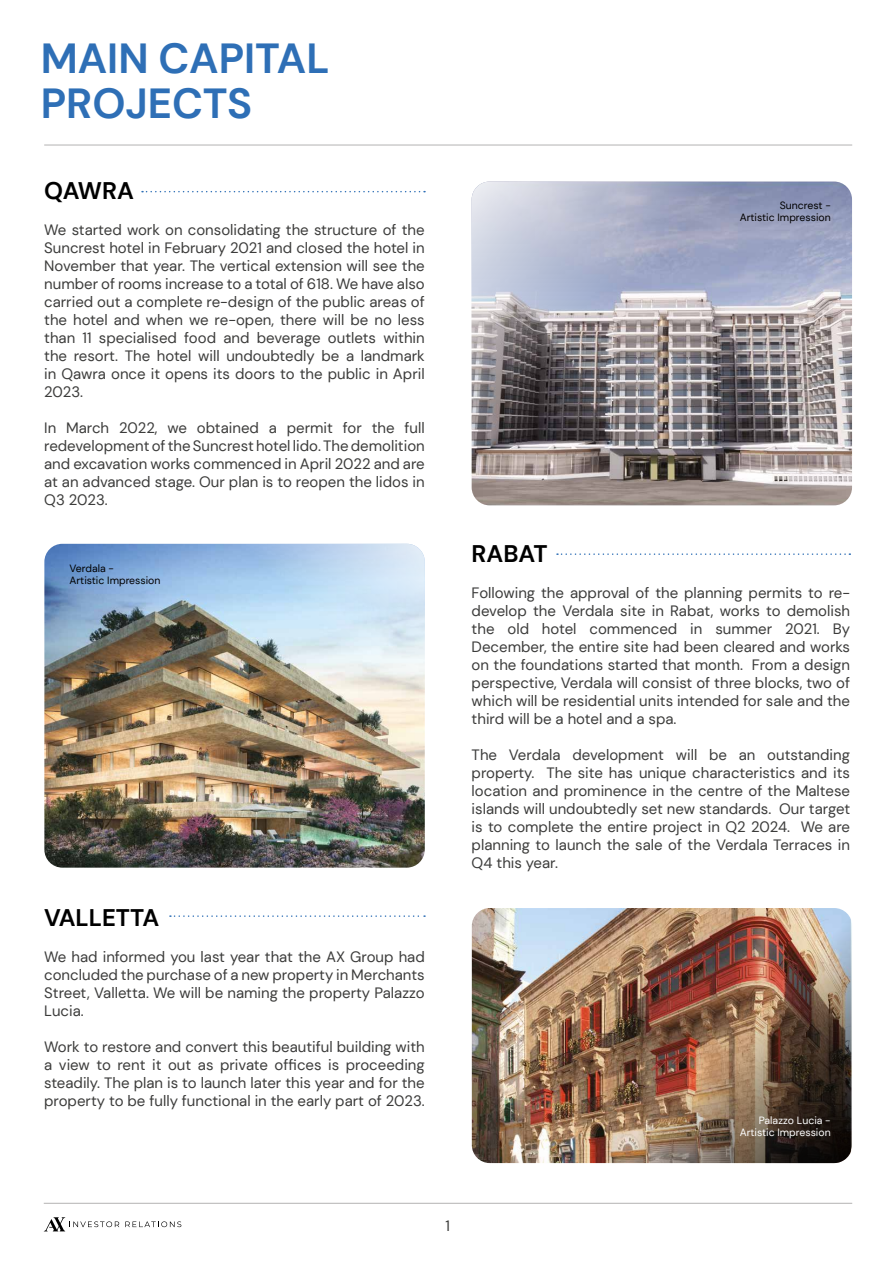
<style>
.page{position:relative;width:893px;height:1263px;background:#fff}
.page>*{position:absolute;margin:0;border:0;box-sizing:border-box;transform-origin:0 0}
.t1{font:700 42px/45px "DM Sans";color:#2e6fb6}
.t2{font:700 24px "DM Sans";color:#000}
.t3{font:15px/18px "DM Sans";color:#3c3c3b;text-align:justify}
.t4{font:10.5px/12.6px "DM Sans";color:#000}
.t5{font:10.5px/12.6px "DM Sans";color:#fff;text-align:right}
</style>
<div class="page">
<svg style="left:44px;top:1217px;width:75px;height:14px"></svg>
<svg style="left:125px;top:1221px;width:56px;height:6px"></svg>
<hr style="left:44px;top:1203px;width:808px;height:1px;background:#b3b2b2">
<hr style="left:44px;top:145px;width:808px;height:1px;background:#b3b2b2">
<svg style="left:557px;top:553px;width:293px;height:2px"></svg>
<svg style="left:170px;top:915px;width:255px;height:2px"></svg>
<svg style="left:142px;top:191px;width:283px;height:1px"></svg>
<img style="left:471px;top:908px;width:381px;height:255px;border-radius:18px">
<img style="left:44px;top:544px;width:381px;height:324px">
<img style="left:44px;top:544px;width:381px;height:255px;border-radius:18px">
<img style="left:472px;top:182px;width:380px;height:323px">
<svg style="left:472px;top:182px;width:380px;height:284px;background:#9b9aa5"></svg>
<h1 class="t1" style="left:41px;top:36px;width:290px">MAIN CAPITAL<br>PROJECTS</h1>
<h2 class="t2" style="left:44px;top:176px;width:91px">QAWRA</h2>
<p class="t3" style="left:44px;top:221px;width:382px">We started work on consolidating the structure of the Suncrest hotel in February 2021 and closed the hotel in November that year. The vertical extension will see the number of rooms increase to a total of 618. We have also carried out a complete re-design of the public areas of the hotel and when we re-open, there will be no less than 11 specialised food and beverage outlets within the resort. The hotel will undoubtedly be a landmark in Qawra once it opens its doors to the public in April 2023.</p>
<p class="t3" style="left:44px;top:419px;width:382px">In March 2022, we obtained a permit for the full redevelopment of the Suncrest hotel lido. The demolition and excavation works commenced in April 2022 and are at an advanced stage. Our plan is to reopen the lidos in Q3 2023.</p>
<p class="t4" style="left:70px;top:562px;width:92px">Verdala -<br>Artistic Impression</p>
<h2 class="t2" style="left:44px;top:902px;width:117px">VALLETTA</h2>
<p class="t3" style="left:44px;top:947px;width:382px">We had informed you last year that the AX Group had concluded the purchase of a new property in Merchants Street, Valletta. We will be naming the property Palazzo Lucia.</p>
<p class="t3" style="left:44px;top:1037px;width:382px">Work to restore and convert this beautiful building with a view to rent it out as private offices is proceeding steadily. The plan is to launch later this year and for the property to be fully functional in the early part of 2023.</p>
<p class="t4" style="left:740px;top:199px;width:92px;text-align:right">Suncrest -<br>Artistic Impression</p>
<h2 class="t2" style="left:472px;top:538px;width:78px">RABAT</h2>
<p class="t3" style="left:472px;top:583px;width:380px">Following the approval of the planning permits to re&shy;develop the Verdala site in Rabat, works to demolish the old hotel commenced in summer 2021. By December, the entire site had been cleared and works on the foundations started that month. From a design perspective, Verdala will consist of three blocks, two of which will be residential units intended for sale and the third will be a hotel and a spa.</p>
<p class="t3" style="left:472px;top:745px;width:380px">The Verdala development will be an outstanding property. The site has unique characteristics and its location and prominence in the centre of the Maltese islands will undoubtedly set new standards. Our target is to complete the entire project in Q2 2024. We are planning to launch the sale of the Verdala Terraces in Q4 this year.</p>
<p class="t5" style="left:740px;top:1113px;width:92px">Palazzo Lucia -<br>Artistic Impression</p>
<p class="t3" style="left:446px;top:1217px;width:6px">1</p>
</div>
